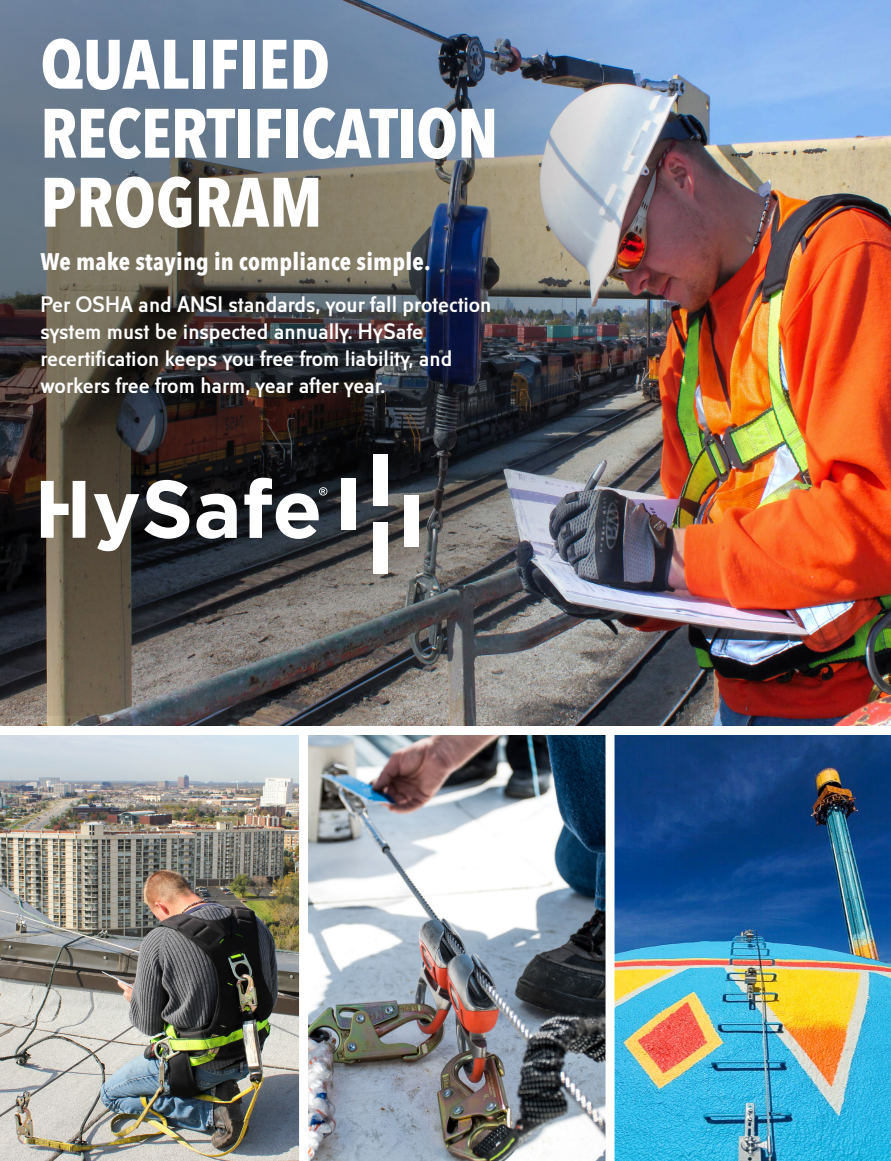
<style>
.page{position:relative;width:891px;height:1161px;background:#fff}
.page>*{position:absolute;margin:0;border:0;box-sizing:border-box;transform-origin:0 0}
.t1{font:700 69px/69px "Avenir Next Condensed";letter-spacing:-.01em;color:#fff}
.t2{font:700 24px "Avenir Next Condensed";letter-spacing:.01em;color:#fff}
.t3{font:21.75px/27px "Cst Berlin West Original";color:#fff}
</style>
<div class="page">
<img style="left:0;top:735px;width:606px;height:426px">
<img style="left:615px;top:735px;width:276px;height:426px">
<img style="left:0;top:0;width:891px;height:725px">
<img style="left:0;top:0;width:836px;height:715px">
<svg style="left:94px;top:480px;width:95px;height:71px"></svg>
<svg style="left:196px;top:494px;width:41px;height:45px"></svg>
<div style="left:341px;top:478px;width:15px;height:52px;background:#fff"></div>
<div style="left:373px;top:455px;width:14px;height:51px;background:#fff"></div>
<div style="left:373px;top:523px;width:14px;height:51px;background:#fff"></div>
<div style="left:404px;top:496px;width:15px;height:51px;background:#fff"></div>
<svg style="left:41px;top:481px;width:44px;height:57px"></svg>
<svg style="left:244px;top:478px;width:83px;height:61px"></svg>
<div style="left:299px;top:733px;width:9px;height:428px;background:#fff"></div>
<p class="t1" style="left:40px;top:30px;width:460px">QUALIFIED<br>RECERTIFICATION<br>PROGRAM</p>
<p class="t2" style="left:40px;top:247px;width:392px">We make staying in compliance simple.</p>
<p class="t3" style="left:40px;top:291px;width:453px">Per OSHA and ANSI standards, your fall protection system must be inspected annually. HySafe recertification keeps you free from liability, and workers free from harm, year after year.</p>
</div>
